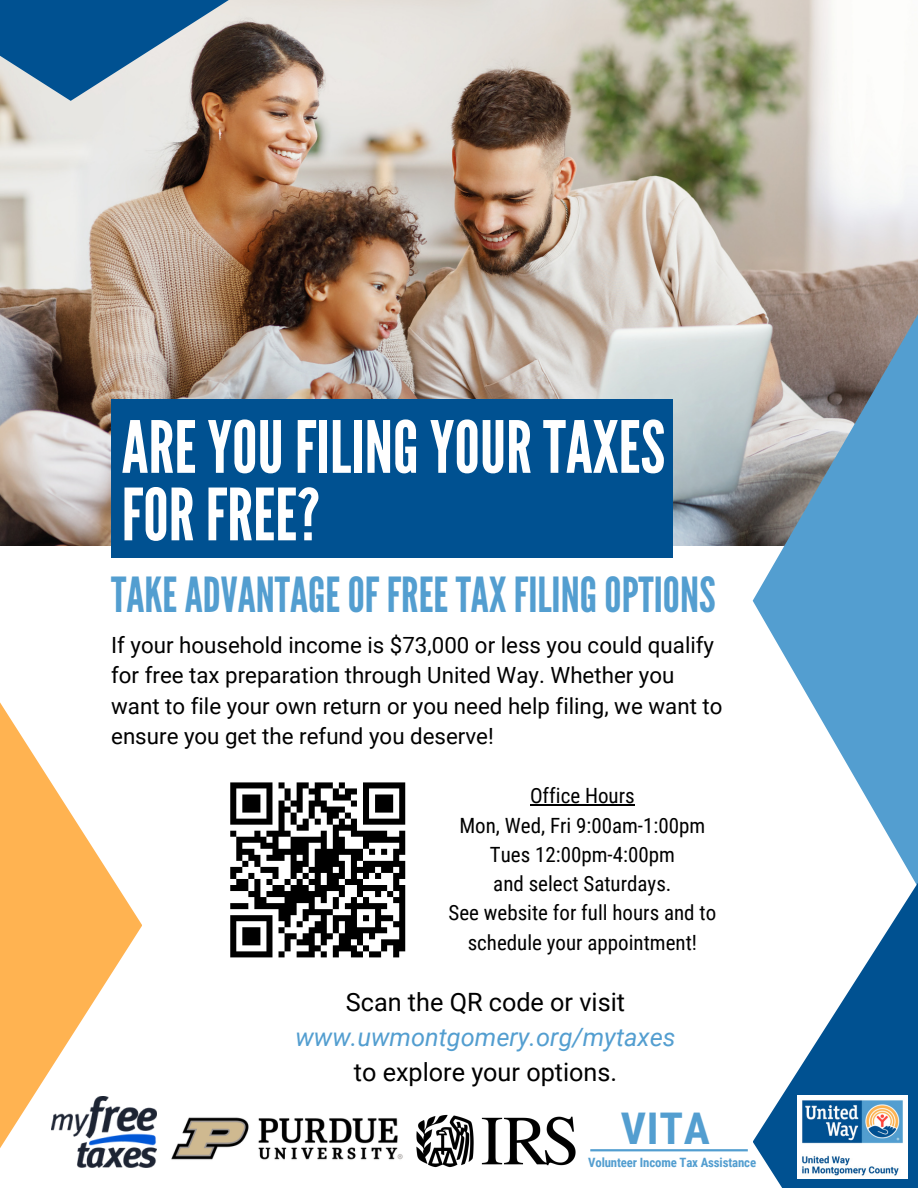
<style>
.page{position:relative;width:918px;height:1188px;background:#fff}
.page>*{position:absolute;margin:0;border:0;box-sizing:border-box;transform-origin:0 0}
.t1{font:71.85px/67.5px "League Gothic";color:#fff}
.t2{font:48.3px "League Gothic";color:#539ed0}
.t3{font:700 43.65px "Roboto Condensed";color:#539ed0}
.t4{font:25.2px "Roboto";color:#000}
.t5{font:italic 25.2px "Roboto";color:#539ed0}
.t6{font:22.35px/30.6px "Roboto";color:#000}
.t7{font:21px/29.2px "Roboto Condensed";color:#000;text-align:center}
.t8{font:700 12.9px "Roboto Condensed";letter-spacing:-.01em;color:#539ed0}
</style>
<div class="page">
<img style="left:0;top:0;width:918px;height:545px">
<hr style="left:530px;top:804px;width:105px;height:2px;background:#000">
<svg style="left:753px;top:221px;width:165px;height:605px"></svg>
<svg style="left:753px;top:826px;width:165px;height:362px"></svg>
<div style="left:111px;top:399px;width:561px;height:159px;background:#005191"></div>
<img style="left:142px;top:1117px;width:261px;height:51px">
<img style="left:416px;top:1114px;width:160px;height:54px">
<hr style="left:590px;top:1149px;width:158px;height:2px;background:#539ed0">
<img style="left:142px;top:1107px;width:15px;height:60px">
<svg style="left:0;top:0;width:387px;height:101px;background:#7b91a3"></svg>
<svg style="left:0;top:702px;width:142px;height:466px;fill:#ffb351"></svg>
<svg style="left:230px;top:782px;width:176px;height:176px"></svg>
<img style="left:797px;top:1095px;width:110px;height:83px">
<h1 class="t1" style="left:122px;top:415px;width:545px">AREYOUFILINGYOURTAXES<br>FORFREE?</h1>
<h2 class="t2" style="left:111px;top:567px;width:606px">TAKEADVANTAGEOF FREETAXFILINGOPTIONS</h2>
<p class="t6" style="left:111px;top:630px;width:613px">If your household income is $73,000 or less you could qualify for free tax preparation through United Way. Whether you want to file your own return or you need help filing, we want to ensure you get the refund you deserve!</p>
<p class="t7" style="left:449px;top:782px;width:269px">Office Hours<br>Mon, Wed, Fri 9:00am-1:00pm<br>Tues 12:00pm-4:00pm<br>and select Saturdays.<br>See website for full hours and to schedule your appointment!</p>
<p class="t4" style="left:346px;top:987px;width:281px">Scan the QR code or visit</p>
<p class="t5" style="left:295px;top:1022px;width:382px">www.uwmontgomery.org/mytaxes</p>
<p class="t4" style="left:354px;top:1057px;width:265px">to explore your options.</p>
<h3 class="t3" style="left:621px;top:1103px;width:91px">VITA</h3>
<p class="t8" style="left:588px;top:1155px;width:169px">Volunteer Income Tax Assistance</p>
</div>
